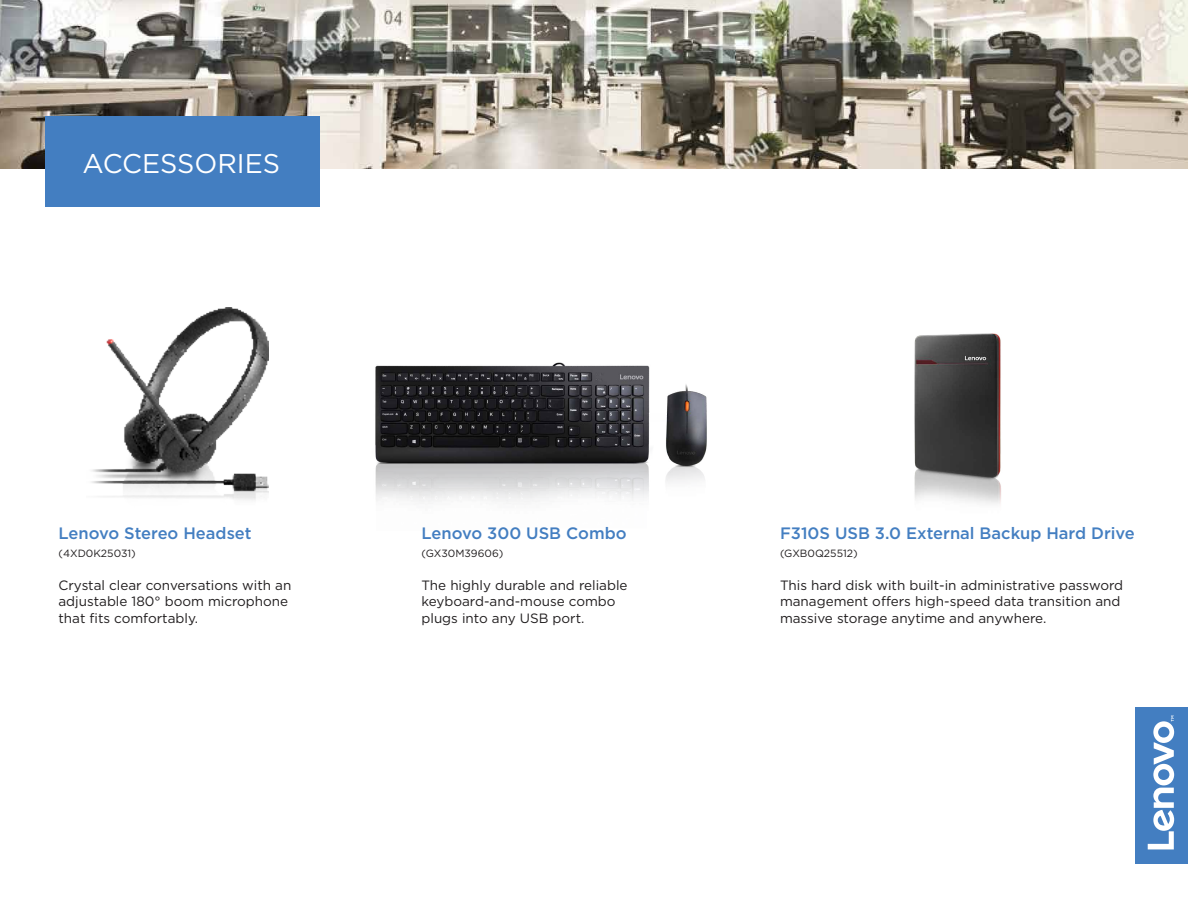
<style>
.page{position:relative;width:1188px;height:918px;background:#fff}
.page>*{position:absolute;margin:0;border:0;box-sizing:border-box;transform-origin:0 0}
.t1{font:27px "Gotham";color:#fff}
.t2{font:500 16.5px "Gotham";color:#437ec1}
.t3{font:13.5px/16.5px "Gotham";color:#201d1e}
.t4{font:10.5px "Gotham";color:#201d1e}
</style>
<div class="page">
<img style="left:0;top:0;width:1188px;height:168px">
<div style="left:45px;top:117px;width:275px;height:90px;background:#437ec1"></div>
<img style="left:375px;top:362px;width:332px;height:141px">
<img style="left:914px;top:333px;width:87px;height:171px">
<img style="left:91px;top:308px;width:177px;height:192px">
<div style="left:1136px;top:707px;width:52px;height:157px;background:#437ec1"></div>
<svg style="left:1148px;top:716px;width:26px;height:133px"></svg>
<h1 class="t1" style="left:82px;top:146px;width:199px">ACCESSORIES</h1>
<p class="t2" style="left:58px;top:522px;width:195px">Lenovo Stereo Headset</p>
<p class="t4" style="left:58px;top:547px;width:79px">(4XD0K25031)</p>
<p class="t3" style="left:58px;top:577px;width:234px">Crystal clear conversations with an adjustable 180° boom microphone that fits comfortably.</p>
<p class="t2" style="left:422px;top:522px;width:207px">Lenovo 300 USB Combo</p>
<p class="t4" style="left:422px;top:547px;width:83px">(GX30M39606)</p>
<p class="t3" style="left:422px;top:577px;width:208px">The highly durable and reliable keyboard-and-mouse combo plugs into any USB port.</p>
<p class="t2" style="left:780px;top:522px;width:356px">F310S USB 3.0 External Backup Hard Drive</p>
<p class="t4" style="left:780px;top:547px;width:79px">(GXB0Q25512)</p>
<p class="t3" style="left:780px;top:577px;width:345px">This hard disk with built-in administrative password management offers high-speed data transition and massive storage anytime and anywhere.</p>
</div>
